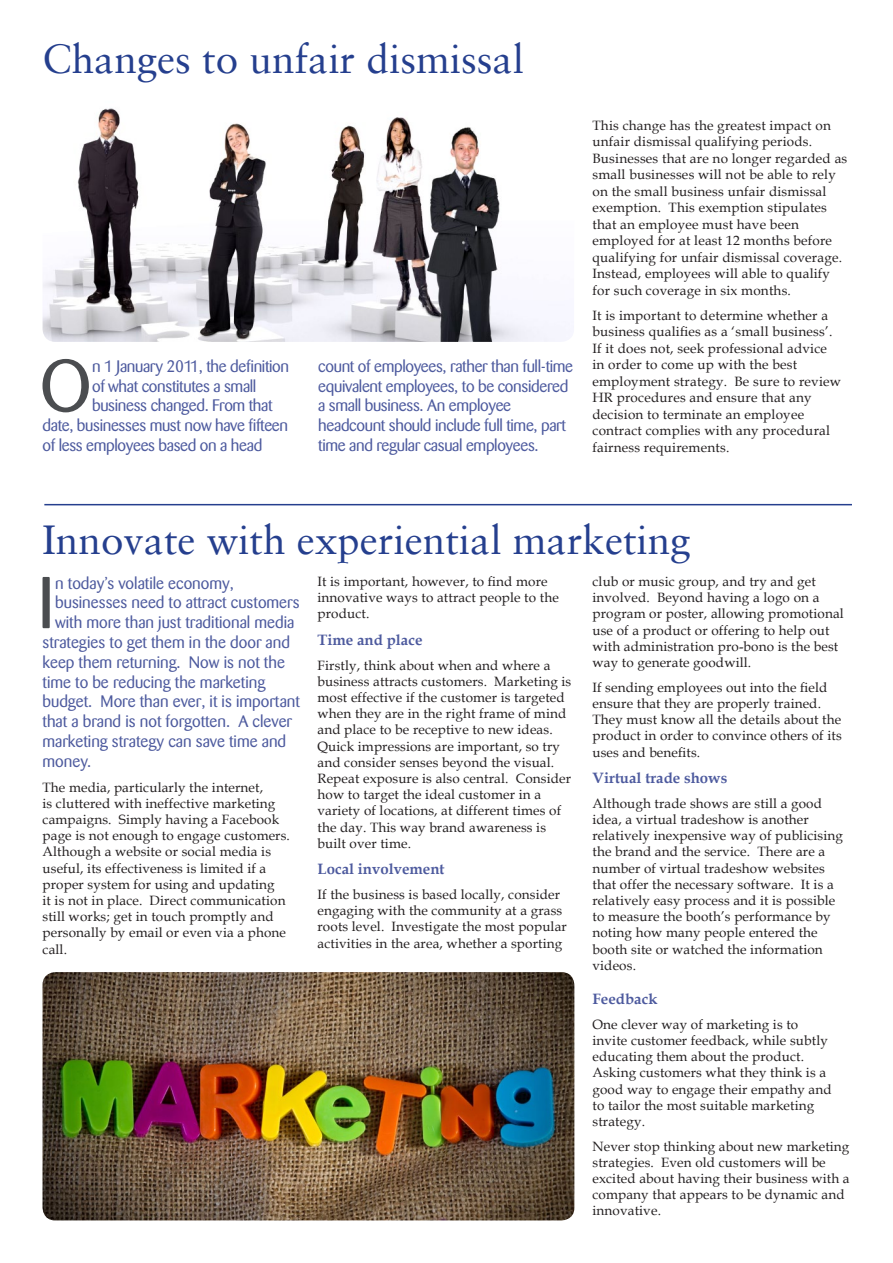
<style>
.page{position:relative;width:893px;height:1263px;background:#fff}
.page>*{position:absolute;margin:0;border:0;box-sizing:border-box;transform-origin:0 0}
.Body_Text_-_1st_Para{font:72.6px "Barmeno";color:#4b4d50}
.Title_-_Article{font:40.5px "Sabon LT";color:#253f8e}
.Body_Text_-_1st_Para-2{font:16.5px/19.8px "Barmeno";letter-spacing:-.02em;color:#4d5a9e}
.Body_Text_-_1st_Para-3{font:16.5px "Barmeno";color:#4d5a9e}
.Body_Text_-_Sub_Head{font:700 15px "Book Antiqua";color:#4d5a9e}
.Body_Text{font:700 15px "Book Antiqua";color:#4d5a9e}
.Body_Text-2{font:13.5px/16.2px "Book Antiqua";letter-spacing:.01em;color:#231f20}
</style>
<div class="page">
<img style="left:43px;top:972px;width:531px;height:248px">
<hr style="left:44px;top:504px;width:808px;height:1px;background:#253f8e">
<img style="left:43px;top:108px;width:512px;height:234px">
<p class="Title_-_Article" style="left:43px;top:35px;width:483px">Changes to unfair dismissal</p>
<p class="Body_Text_-_1st_Para" style="left:40px;top:344px;width:53px">O</p>
<p class="Body_Text_-_1st_Para-2" style="left:92px;top:356px;width:199px">n 1 January 2011, the definition</p>
<p class="Body_Text_-_1st_Para-2" style="left:92px;top:376px;width:166px">of what constitutes a small</p>
<p class="Body_Text_-_1st_Para-2" style="left:92px;top:396px;width:182px">business changed. From that</p>
<p class="Body_Text_-_1st_Para-2" style="left:43px;top:416px;width:247px">date, businesses must now have fifteen</p>
<p class="Body_Text_-_1st_Para-2" style="left:43px;top:435px;width:221px">of less employees based on a head</p>
<p class="Body_Text_-_1st_Para-2" style="left:318px;top:356px;width:256px">count of employees, rather than full-time equivalent employees, to be considered a small business. An employee headcount should include full time, part time and regular casual employees.</p>
<p class="Body_Text-2" style="left:592px;top:117px;width:256px">This change has the greatest impact on unfair dismissal qualifying periods.<br>Businesses that are no longer regarded as small businesses will not be able to rely on the small business unfair dismissal exemption. This exemption stipulates that an employee must have been employed for at least 12 months before qualifying for unfair dismissal coverage.<br>Instead, employees will able to qualify for such coverage in six months.</p>
<p class="Body_Text-2" style="left:592px;top:307px;width:250px">It is important to determine whether a business qualifies as a ‘small business’.<br>If it does not, seek professional advice in order to come up with the best employment strategy. Be sure to review HR procedures and ensure that any decision to terminate an employee contract complies with any procedural fairness requirements.</p>
<p class="Title_-_Article" style="left:43px;top:516px;width:649px">Innovate with experiential marketing</p>
<p class="Body_Text-2" style="left:317px;top:573px;width:243px">It is important, however, to find more innovative ways to attract people to the product.</p>
<p class="Body_Text_-_Sub_Head" style="left:317px;top:630px;width:106px">Time and place</p>
<p class="Body_Text-2" style="left:317px;top:657px;width:255px">Firstly, think about when and where a business attracts customers. Marketing is most effective if the customer is targeted when they are in the right frame of mind and place to be receptive to new ideas.<br>Quick impressions are important, so try and consider senses beyond the visual.<br>Repeat exposure is also central. Consider how to target the ideal customer in a variety of locations, at different times of the day. This way brand awareness is built over time.</p>
<p class="Body_Text" style="left:317px;top:859px;width:129px">Local involvement</p>
<p class="Body_Text-2" style="left:317px;top:886px;width:251px">If the business is based locally, consider engaging with the community at a grass roots level. Investigate the most popular activities in the area, whether a sporting</p>
<p class="Body_Text_-_1st_Para" style="left:38px;top:561px;width:18px">I</p>
<p class="Body_Text_-_1st_Para-3" style="left:55px;top:573px;width:180px">n today’s volatile economy,</p>
<p class="Body_Text-2" style="left:592px;top:573px;width:253px">club or music group, and try and get involved. Beyond having a logo on a program or poster, allowing promotional use of a product or offering to help out with administration pro-bono is the best way to generate goodwill.</p>
<p class="Body_Text-2" style="left:592px;top:679px;width:251px">If sending employees out into the field ensure that they are properly trained.<br>They must know all the details about the product in order to convince others of its uses and benefits.</p>
<p class="Body_Text_-_Sub_Head" style="left:592px;top:768px;width:136px">Virtual trade shows</p>
<p class="Body_Text-2" style="left:592px;top:795px;width:252px">Although trade shows are still a good idea, a virtual tradeshow is another relatively inexpensive way of publicising the brand and the service. There are a number of virtual tradeshow websites that offer the necessary software. It is a relatively easy process and it is possible to measure the booth’s performance by noting how many people entered the booth site or watched the information videos.</p>
<p class="Body_Text" style="left:592px;top:989px;width:66px">Feedback</p>
<p class="Body_Text-2" style="left:592px;top:1016px;width:241px">One clever way of marketing is to invite customer feedback, while subtly educating them about the product.<br>Asking customers what they think is a good way to engage their empathy and to tailor the most suitable marketing strategy.</p>
<p class="Body_Text-2" style="left:592px;top:1137px;width:259px">Never stop thinking about new marketing strategies. Even old customers will be excited about having their business with a company that appears to be dynamic and innovative.</p>
<p class="Body_Text_-_1st_Para-3" style="left:55px;top:593px;width:246px">businesses need to attract customers</p>
<p class="Body_Text_-_1st_Para-3" style="left:55px;top:613px;width:241px">with more than just traditional media</p>
<p class="Body_Text_-_1st_Para-3" style="left:43px;top:633px;width:249px">strategies to get them in the door and</p>
<p class="Body_Text_-_1st_Para-3" style="left:43px;top:652px;width:244px">keep them returning. Now is not the</p>
<p class="Body_Text_-_1st_Para-3" style="left:43px;top:672px;width:224px">time to be reducing the marketing</p>
<p class="Body_Text_-_1st_Para-3" style="left:43px;top:692px;width:259px">budget. More than ever, it is important</p>
<p class="Body_Text_-_1st_Para-3" style="left:43px;top:712px;width:251px">that a brand is not forgotten. A clever</p>
<p class="Body_Text_-_1st_Para-3" style="left:43px;top:732px;width:245px">marketing strategy can save time and</p>
<p class="Body_Text_-_1st_Para-2" style="left:43px;top:751px;width:50px">money.</p>
<p class="Body_Text-2" style="left:43px;top:778px;width:249px">The media, particularly the internet,<br>is cluttered with ineffective marketing campaigns. Simply having a Facebook page is not enough to engage customers.<br>Although a website or social media is useful, its effectiveness is limited if a proper system for using and updating<br>it is not in place. Direct communication still works; get in touch promptly and personally by email or even via a phone call.</p>
</div>
